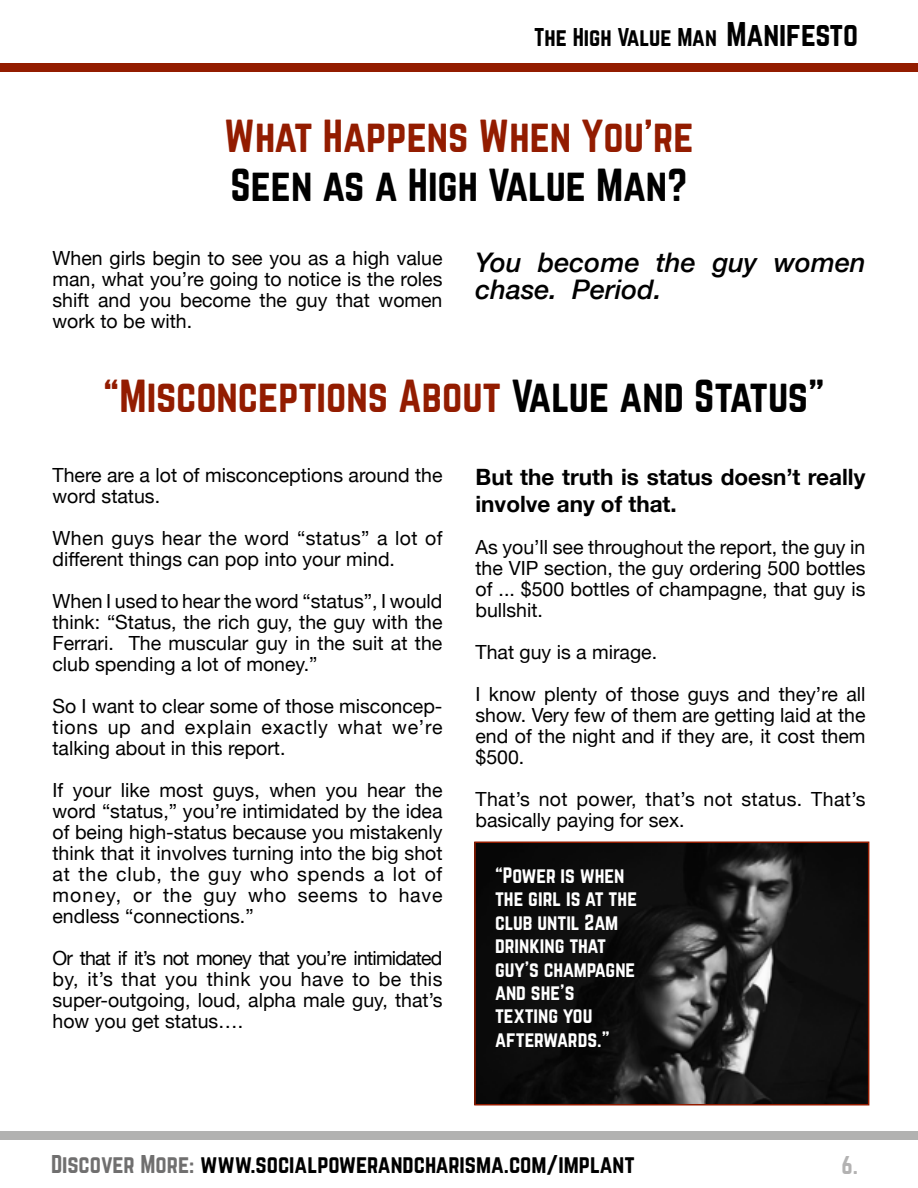
<style>
.page{position:relative;width:918px;height:1188px;background:#fff}
.page>*{position:absolute;margin:0;border:0;box-sizing:border-box;transform-origin:0 0}
.t1{font:40.5px "Norwester";color:#931c00}
.t2{font:40.5px "Norwester";color:#000}
.t3{font:italic 500 27px/27px "Helvetica Neue";color:#000}
.t4{font:22.5px "Norwester";color:#000}
.t5{font:700 22.5px/27px "Helvetica Neue";color:#000}
.t6{font:22.5px "Norwester";color:#b3b2b2}
.t7{font:19.5px/21px "Helvetica Neue";color:#000;text-align:justify}
.t8{font:19.5px/23.4px "Norwester";color:#fff}
.t9{font:19.5px/21px "Helvetica Neue";letter-spacing:.02em;color:#000}
.s1{font-size:30px}
.s2{color:#000}
.s3{color:#706f6f}
</style>
<div class="page">
<div style="left:0;top:63px;width:918px;height:9px;background:#931c00"></div>
<div style="left:0;top:1131px;width:918px;height:9px;background:#b2b2b1"></div>
<img style="left:477px;top:845px;width:389px;height:258px">
<div style="left:474px;top:842px;width:395px;height:264px;border:2px solid #931c00"></div>
<p class="t4" style="left:534px;top:27px;width:325px">The High Value Man <span class="s1">Manifesto</span></p>
<h1 class="t1" style="left:224px;top:117px;width:471px">What Happens When You’re</h1>
<h1 class="t2" style="left:230px;top:166px;width:459px">Seen as a High Value Man?</h1>
<p class="t7" style="left:52px;top:248px;width:392px">When girls begin to see you as a high value man, what you’re going to notice is the roles shift and you become the guy that women work to be with.</p>
<h2 class="t3" style="left:476px;top:247px;width:392px">You become the guy women chase. Period.</h2>
<h1 class="t1" style="left:103px;top:376px;width:723px">“Misconceptions About <span class="s2">Value and Status”</span></h1>
<p class="t7" style="left:52px;top:466px;width:392px">There are a lot of misconceptions around the word status.</p>
<p class="t7" style="left:52px;top:529px;width:392px">When guys hear the word “status” a lot of different things can pop into your mind.</p>
<p class="t7" style="left:52px;top:592px;width:391px">When I used to hear the word “status”, I would think: “Status, the rich guy, the guy with the Ferrari. The muscular guy in the suit at the club spending a lot of money.”</p>
<p class="t7" style="left:52px;top:697px;width:392px">So I want to clear some of those misconcep&shy;tions up and explain exactly what we’re talking about in this report.</p>
<p class="t7" style="left:52px;top:781px;width:392px">If your like most guys, when you hear the word “status,” you’re intimidated by the idea of being high-status because you mistakenly think that it involves turning into the big shot at the club, the guy who spends a lot of money, or the guy who seems to have endless “connections.”</p>
<p class="t7" style="left:52px;top:949px;width:391px">Or that if it’s not money that you’re intimidated by, it’s that you think you have to be this super-outgoing, loud, alpha male guy, that’s how you get status….</p>
<p class="t5" style="left:476px;top:465px;width:391px">But the truth is status doesn’t really involve any of that.</p>
<p class="t7" style="left:476px;top:538px;width:392px">As you’ll see throughout the report, the guy in the VIP section, the guy ordering 500 bottles of ... $500 bottles of champagne, that guy is bullshit.</p>
<p class="t7" style="left:476px;top:633px;width:391px;line-height:42px">That guy is a mirage.<br>I know plenty of those guys and they’re all</p>
<p class="t7" style="left:476px;top:706px;width:391px">show. Very few of them are getting laid at the end of the night and if they are, it cost them $500.</p>
<p class="t9" style="left:476px;top:790px;width:392px">That’s not power, that’s not status. That’s basically paying for sex.</p>
<p class="t8" style="left:495px;top:864px;width:144px">“Power is when the girl is at the club until 2am drinking that guy’s champagne and she’s texting you afterwards.”</p>
<p class="t4" style="left:51px;top:1153px;width:585px"><span class="s3">Discover More:</span> www.socialpowerandcharisma.com/implant</p>
<p class="t6" style="left:842px;top:1154px;width:18px">6.</p>
</div>
